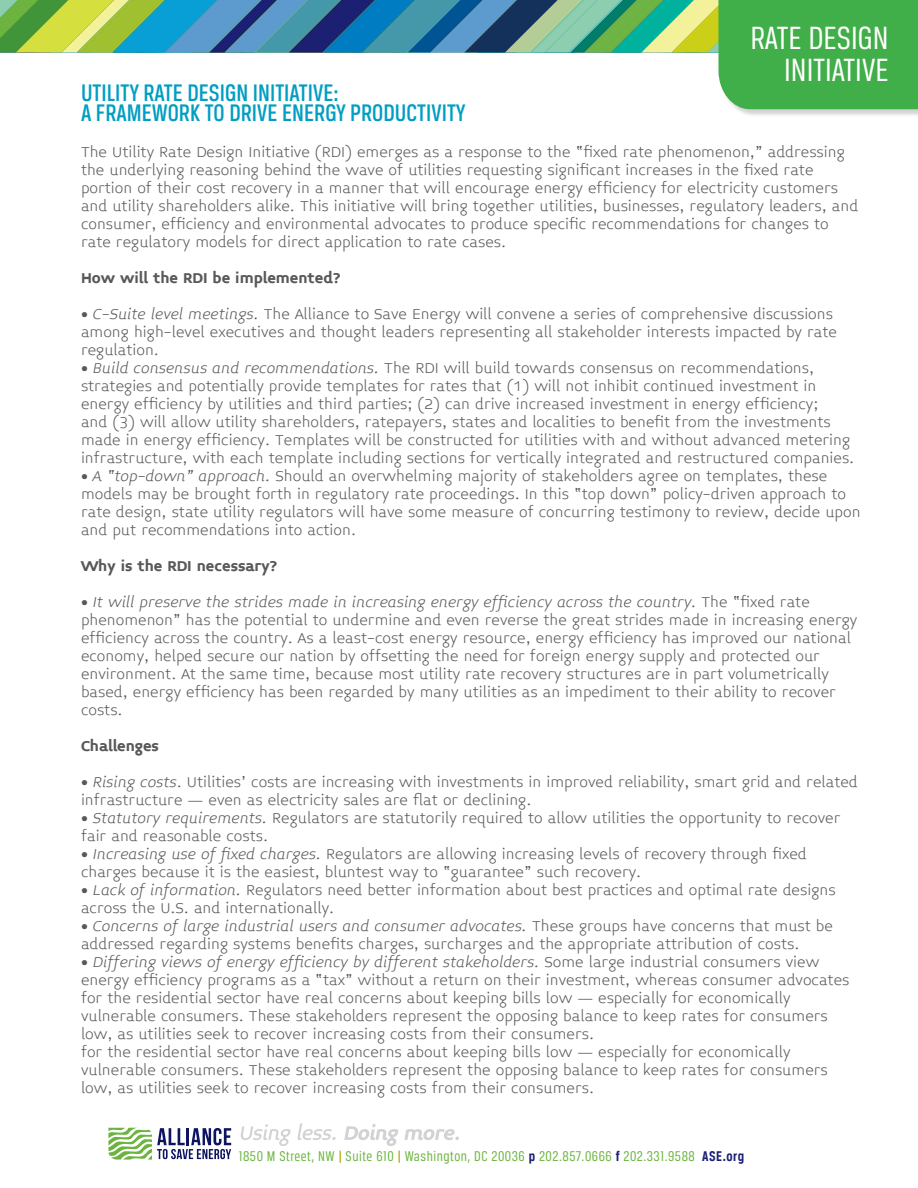
<style>
.page{position:relative;width:918px;height:1188px;background:#fff}
.page>*{position:absolute;margin:0;border:0;box-sizing:border-box;transform-origin:0 0}
.Subhead{font:34.2px/32.4px "Breuer Condensed";color:#fff;text-align:right}
.Subhead_-_bold{font:500 25.5px "Breuer Condensed";color:#009ec2}
.Body{font:300 16.5px/18px "Midiet Sans";color:#57585a}
.Body-2{font:700 16.5px "Midiet Sans";color:#57585a}
.t1{font:15px "Breuer Condensed";letter-spacing:.035em;color:#6cb43f}
.s1{font-weight:700}
.s2{font-style:italic}
.s3{font-weight:700;color:#aeac0c}
.s4{font-weight:700;color:#1c2072}
</style>
<div class="page">
<svg style="left:240px;top:1124px;width:51px;height:22px"></svg>
<svg style="left:297px;top:1123px;width:39px;height:17px"></svg>
<svg style="left:344px;top:1124px;width:54px;height:22px"></svg>
<svg style="left:404px;top:1129px;width:55px;height:11px"></svg>
<svg style="left:108px;top:1128px;width:123px;height:32px"></svg>
<div style="left:719px;top:0;width:199px;height:117px;background:#231f20;opacity:.2"></div>
<svg style="left:0;top:0;width:918px;height:109px"></svg>
<p class="Subhead" style="left:750px;top:21px;width:140px">RATE DESIGN<br>INITIATIVE</p>
<p class="Subhead_-_bold" style="left:81px;top:79px;width:259px">UTILITY RATE DESIGN INITIATIVE:</p>
<p class="Subhead_-_bold" style="left:81px;top:99px;width:386px">A FRAMEWORK TO DRIVE ENERGY PRODUCTIVITY</p>
<p class="Body" style="left:81px;top:143px;width:779px">The Utility Rate Design Initiative (RDI) emerges as a response to the “fixed rate phenomenon,” addressing the underlying reasoning behind the wave of utilities requesting significant increases in the fixed rate portion of their cost recovery in a manner that will encourage energy efficiency for electricity customers and utility shareholders alike. This initiative will bring together utilities, businesses, regulatory leaders, and consumer, efficiency and environmental advocates to produce specific recommendations for changes to rate regulatory models for direct application to rate cases.</p>
<p class="Body-2" style="left:81px;top:269px;width:261px">How will the RDI be implemented?</p>
<p class="Body" style="left:81px;top:305px;width:758px"><span class="s1">•</span> <span class="s2">C-Suite level meetings.</span> The Alliance to Save Energy will convene a series of comprehensive discussions among high-level executives and thought leaders representing all stakeholder interests impacted by rate regulation.</p>
<p class="Body" style="left:81px;top:359px;width:775px"><span class="s1">•</span> <span class="s2">Build consensus and recommendations.</span> The RDI will build towards consensus on recommendations, strategies and potentially provide templates for rates that (1) will not inhibit continued investment in energy efficiency by utilities and third parties; (2) can drive increased investment in energy efficiency;<br>and (3) will allow utility shareholders, ratepayers, states and localities to benefit from the investments made in energy efficiency. Templates will be constructed for utilities with and without advanced metering infrastructure, with each template including sections for vertically integrated and restructured companies.</p>
<p class="Body" style="left:81px;top:467px;width:781px"><span class="s1">•</span> <span class="s2">A “top-down” approach.</span> Should an overwhelming majority of stakeholders agree on templates, these models may be brought forth in regulatory rate proceedings. In this “top down” policy-driven approach to rate design, state utility regulators will have some measure of concurring testimony to review, decide upon and put recommendations into action.</p>
<p class="Body-2" style="left:81px;top:557px;width:198px">Why is the RDI necessary?</p>
<p class="Body" style="left:81px;top:593px;width:778px"><span class="s1">•</span> <span class="s2">It will preserve the strides made in increasing energy efficiency across the country.</span> The “fixed rate phenomenon” has the potential to undermine and even reverse the great strides made in increasing energy efficiency across the country. As a least-cost energy resource, energy efficiency has improved our national economy, helped secure our nation by offsetting the need for foreign energy supply and protected our environment. At the same time, because most utility rate recovery structures are in part volumetrically based, energy efficiency has been regarded by many utilities as an impediment to their ability to recover costs.</p>
<p class="Body-2" style="left:81px;top:737px;width:80px">Challenges</p>
<p class="Body" style="left:81px;top:773px;width:778px"><span class="s1">•</span> <span class="s2">Rising costs</span>. Utilities’ costs are increasing with investments in improved reliability, smart grid and related infrastructure – even as electricity sales are flat or declining.</p>
<p class="Body" style="left:81px;top:809px;width:761px"><span class="s1">•</span> <span class="s2">Statutory requirements.</span> Regulators are statutorily required to allow utilities the opportunity to recover fair and reasonable costs.</p>
<p class="Body" style="left:81px;top:845px;width:727px"><span class="s1">•</span> <span class="s2">Increasing use of fixed charges.</span> Regulators are allowing increasing levels of recovery through fixed charges because it is the easiest, bluntest way to “guarantee” such recovery.</p>
<p class="Body" style="left:81px;top:881px;width:756px"><span class="s1">•</span> <span class="s2">Lack of information.</span> Regulators need better information about best practices and optimal rate designs across the U.S. and internationally.</p>
<p class="Body" style="left:81px;top:917px;width:754px"><span class="s1">•</span> <span class="s2">Concerns of large industrial users and consumer advocates.</span> These groups have concerns that must be addressed regarding systems benefits charges, surcharges and the appropriate attribution of costs.</p>
<p class="Body" style="left:81px;top:953px;width:770px"><span class="s1">•</span> <span class="s2">Differing views of energy efficiency by different stakeholders.</span> Some large industrial consumers view energy efficiency programs as a “tax” without a return on their investment, whereas consumer advocates for the residential sector have real concerns about keeping bills low – especially for economically vulnerable consumers. These stakeholders represent the opposing balance to keep rates for consumers low, as utilities seek to recover increasing costs from their consumers.</p>
<p class="Body" style="left:81px;top:1043px;width:748px">for the residential sector have real concerns about keeping bills low – especially for economically vulnerable consumers. These stakeholders represent the opposing balance to keep rates for consumers low, as utilities seek to recover increasing costs from their consumers.</p>
<p class="t1" style="left:239px;top:1148px;width:507px">1850 M Street, NW <span class="s3">|</span> Suite 610 <span class="s3">|</span> Washington, DC 20036 <span class="s4">p</span> 202.857.0666 <span class="s4">f</span> 202.331.9588 <span class="s4">ASE.org</span></p>
</div>
